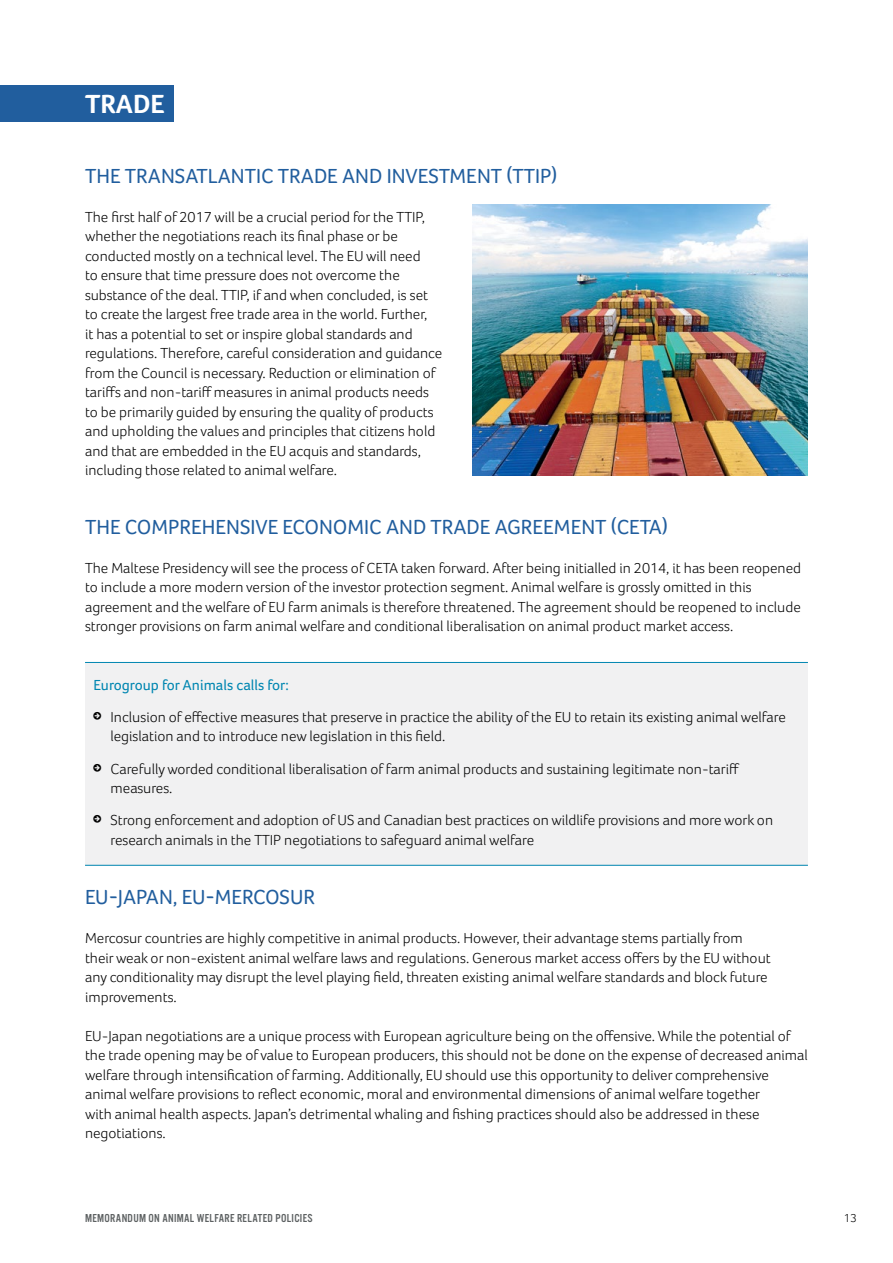
<style>
.page{position:relative;width:893px;height:1263px;background:#fff}
.page>*{position:absolute;margin:0;border:0;box-sizing:border-box;transform-origin:0 0}
.t1{font:700 27px "Foco";color:#fff}
.t2{font:21px "Foco";color:#215e9e}
.t3{font:300 15px/19.5px "Foco";color:#000}
.t4{font:15px "Foco";color:#0086b1}
.t5{font:12px "Alternate Got No 3 D";letter-spacing:.025em;color:#5d6162}
.t6{font:300 12px "Foco";color:#000}
</style>
<div class="page">
<div style="left:85px;top:662px;width:723px;height:44px;background:#f1f1f2"></div>
<hr style="left:85px;top:662px;width:723px;height:1px;background:#0086b1">
<div style="left:85px;top:703px;width:723px;height:59px;background:#f1f1f2"></div>
<div style="left:85px;top:754px;width:723px;height:59px;background:#f1f1f2"></div>
<div style="left:85px;top:806px;width:723px;height:59px;background:#f1f1f2"></div>
<hr style="left:85px;top:865px;width:723px;height:1px;background:#0086b1">
<img style="left:472px;top:205px;width:336px;height:270px">
<div style="left:0;top:85px;width:173px;height:36px;background:#215e9e"></div>
<h1 class="t1" style="left:85px;top:88px;width:81px">TRADE</h1>
<h2 class="t2" style="left:85px;top:163px;width:474px">THE TRANSATLANTIC TRADE AND INVESTMENT (TTIP)</h2>
<p class="t3" style="left:85px;top:207px;width:359px">The first half of 2017 will be a crucial period for the TTIP, whether the negotiations reach its final phase or be conducted mostly on a technical level. The EU will need<br>to ensure that time pressure does not overcome the substance of the deal. TTIP, if and when concluded, is set to create the largest free trade area in the world. Further,<br>it has a potential to set or inspire global standards and regulations. Therefore, careful consideration and guidance from the Council is necessary. Reduction or elimination of tariffs and non-tariff measures in animal products needs to be primarily guided by ensuring the quality of products and upholding the values and principles that citizens hold and that are embedded in the EU acquis and standards, including those related to animal welfare.</p>
<h2 class="t2" style="left:85px;top:514px;width:584px">THE COMPREHENSIVE ECONOMIC AND TRADE AGREEMENT (CETA)</h2>
<p class="t3" style="left:85px;top:558px;width:718px">The Maltese Presidency will see the process of CETA taken forward. After being initialled in 2014, it has been reopened to include a more modern version of the investor protection segment. Animal welfare is grossly omitted in this agreement and the welfare of EU farm animals is therefore threatened. The agreement should be reopened to include stronger provisions on farm animal welfare and conditional liberalisation on animal product market access.</p>
<p class="t4" style="left:94px;top:676px;width:197px">Eurogroup for Animals calls for:</p>
<p class="t3" style="left:111px;top:707px;width:677px">Inclusion of effective measures that preserve in practice the ability of the EU to retain its existing animal welfare legislation and to introduce new legislation in this field.</p>
<p class="t3" style="left:111px;top:759px;width:630px">Carefully worded conditional liberalisation of farm animal products and sustaining legitimate non-tariff measures.</p>
<p class="t3" style="left:111px;top:810px;width:664px">Strong enforcement and adoption of US and Canadian best practices on wildlife provisions and more work on research animals in the TTIP negotiations to safeguard animal welfare</p>
<h2 class="t2" style="left:85px;top:885px;width:231px">EU-JAPAN, EU-MERCOSUR</h2>
<p class="t3" style="left:85px;top:928px;width:687px">Mercosur countries are highly competitive in animal products. However, their advantage stems partially from their weak or non-existent animal welfare laws and regulations. Generous market access offers by the EU without any conditionality may disrupt the level playing field, threaten existing animal welfare standards and block future improvements.</p>
<p class="t3" style="left:85px;top:1026px;width:724px">EU-Japan negotiations are a unique process with European agriculture being on the offensive. While the potential of the trade opening may be of value to European producers, this should not be done on the expense of decreased animal welfare through intensification of farming. Additionally, EU should use this opportunity to deliver comprehensive animal welfare provisions to reflect economic, moral and environmental dimensions of animal welfare together<br>with animal health aspects. Japan’s detrimental whaling and fishing practices should also be addressed in these negotiations.</p>
<p class="t5" style="left:85px;top:1211px;width:229px">MEMORANDUM ON ANIMAL WELFARE RELATED POLICIES</p>
<p class="t6" style="left:844px;top:1211px;width:15px">13</p>
</div>
